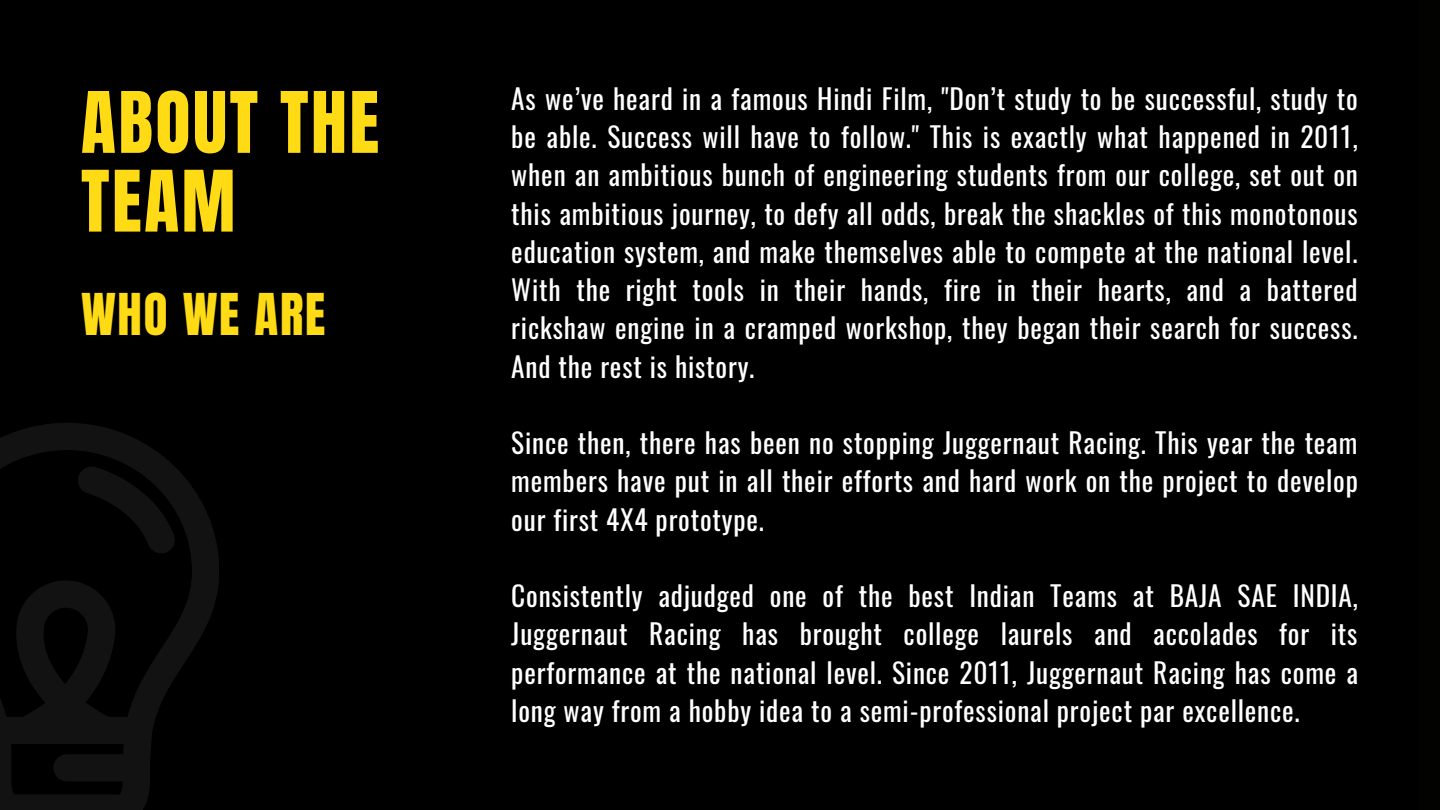
<style>
.page{position:relative;width:1440px;height:810px;background:#000}
.page>*{position:absolute;margin:0;border:0;box-sizing:border-box;transform-origin:0 0}
.t1{font:72px/78.8px "Anton";letter-spacing:.035em;color:#ffdb15}
.t2{font:49px "Anton";letter-spacing:.035em;color:#ffdb15}
.t3{font:27.4px/38.2px "Oswald";letter-spacing:.03em;color:#fff;text-align:justify}
</style>
<div class="page">
<svg style="left:0;top:423px;width:218px;height:387px"></svg>
<h1 class="t1" style="left:81px;top:84px;width:300px">ABOUT THE<br>TEAM</h1>
<h2 class="t2" style="left:81px;top:279px;width:246px">WHO WE ARE</h2>
<p class="t3" style="left:511px;top:78px;width:848px">As we’ve heard in a famous Hindi Film, "Don’t study to be successful, study to be able. Success will have to follow." This is exactly what happened in 2011, when an ambitious bunch of engineering students from our college, set out on this ambitious journey, to defy all odds, break the shackles of this monotonous education system, and make themselves able to compete at the national level.<br>With the right tools in their hands, fire in their hearts, and a battered rickshaw engine in a cramped workshop, they began their search for success.<br>And the rest is history.</p>
<p class="t3" style="left:511px;top:423px;width:848px">Since then, there has been no stopping Juggernaut Racing. This year the team members have put in all their efforts and hard work on the project to develop our first 4X4 prototype.</p>
<p class="t3" style="left:511px;top:576px;width:848px">Consistently adjudged one of the best Indian Teams at BAJA SAE INDIA, Juggernaut Racing has brought college laurels and accolades for its performance at the national level. Since 2011, Juggernaut Racing has come a long way from a hobby idea to a semi-professional project par excellence.</p>
</div>
